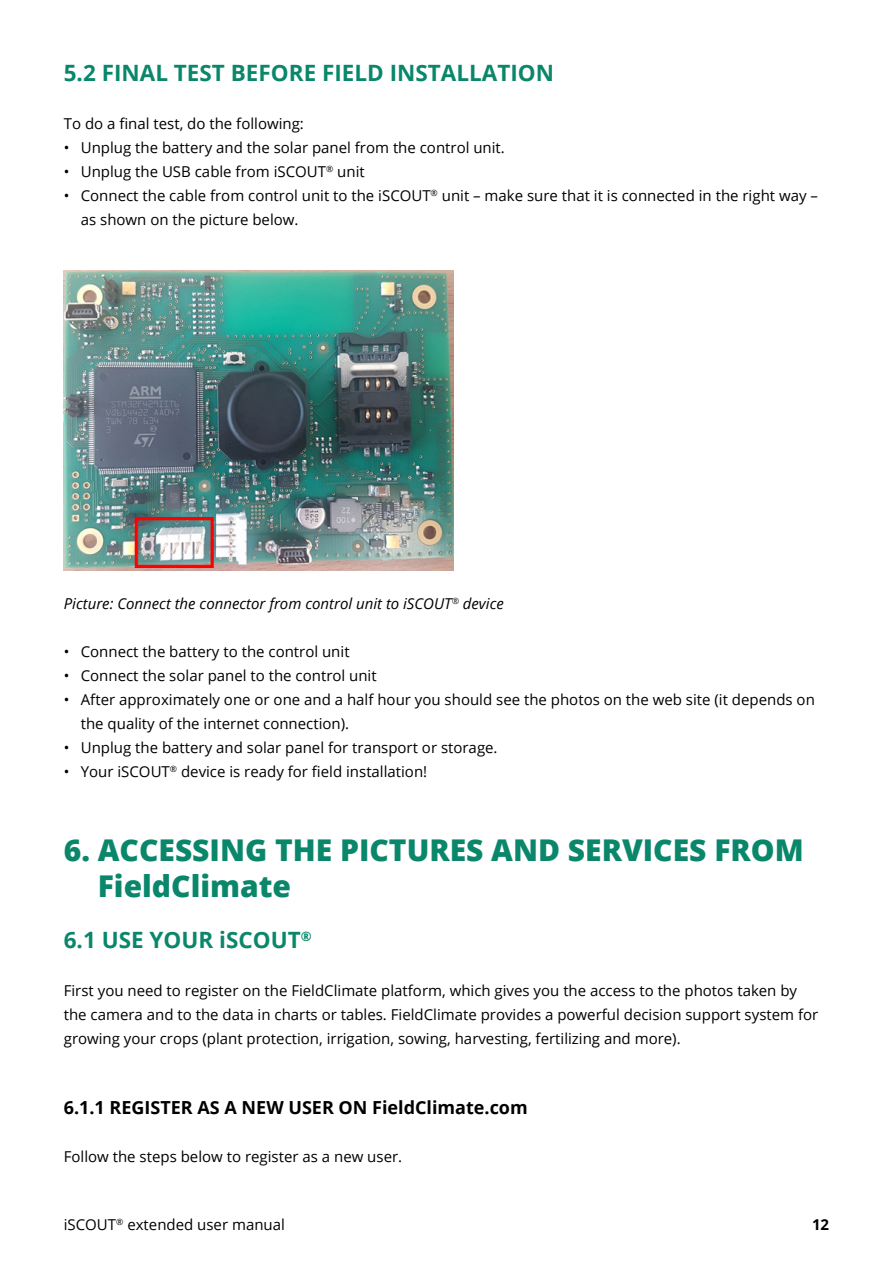
<style>
.page{position:relative;width:893px;height:1263px;background:#fff}
.page>*{position:absolute;margin:0;border:0;box-sizing:border-box;transform-origin:0 0}
.t1{font:800 30px/36px "Open Sans";color:#0a876b}
.t2{font:700 22.5px "Open Sans";color:#0a876b}
.t3{font:700 18px "Open Sans";color:#000}
.t4{font:15px/24px "Open Sans";color:#000}
.t5{font:italic 15px "Open Sans";color:#000}
.t6{font:700 15px "Open Sans";color:#000}
</style>
<div class="page">
<img style="left:64px;top:271px;width:389px;height:299px">
<h2 class="t2" style="left:64px;top:57px;width:492px">5.2 FINAL TEST BEFORE FIELD INSTALLATION</h2>
<p class="t4" style="left:64px;top:111px;width:242px">To do a final test, do the following:</p>
<p class="t4" style="left:64px;top:135px;width:443px">• Unplug the battery and the solar panel from the control unit.</p>
<p class="t4" style="left:64px;top:159px;width:302px">• Unplug the USB cable from iSCOUT<sup>®</sup> unit</p>
<p class="t4" style="left:81px;top:183px;width:739px;text-indent:-17px">• Connect the cable from control unit to the iSCOUT<sup>®</sup> unit – make sure that it is connected in the right way – as shown on the picture below.</p>
<p class="t5" style="left:64px;top:593px;width:442px">Picture: Connect the connector from control unit to iSCOUT<sup>®</sup> device</p>
<p class="t4" style="left:64px;top:639px;width:287px">• Connect the battery to the control unit</p>
<p class="t4" style="left:64px;top:663px;width:314px">• Connect the solar panel to the control unit</p>
<p class="t4" style="left:81px;top:687px;width:736px;text-indent:-17px">• After approximately one or one and a half hour you should see the photos on the web site (it depends on the quality of the internet connection).</p>
<p class="t4" style="left:64px;top:735px;width:435px">• Unplug the battery and solar panel for transport or storage.</p>
<p class="t4" style="left:64px;top:759px;width:365px">• Your iSCOUT<sup>®</sup> device is ready for field installation!</p>
<h1 class="t1" style="left:98px;top:831px;width:707px;text-indent:-34px">6. ACCESSING THE PICTURES AND SERVICES FROM<br>FieldClimate</h1>
<h2 class="t2" style="left:64px;top:924px;width:249px">6.1 USE YOUR iSCOUT<sup>®</sup></h2>
<p class="t4" style="left:64px;top:978px;width:756px">First you need to register on the FieldClimate platform, which gives you the access to the photos taken by the camera and to the data in charts or tables. FieldClimate provides a powerful decision support system for growing your crops (plant protection, irrigation, sowing, harvesting, fertilizing and more).</p>
<p class="t3" style="left:64px;top:1094px;width:465px">6.1.1 REGISTER AS A NEW USER ON FieldClimate.com</p>
<p class="t4" style="left:64px;top:1144px;width:340px">Follow the steps below to register as a new user.</p>
<p class="t4" style="left:64px;top:1212px;width:223px">iSCOUT<sup>®</sup> extended user manual</p>
<p class="t6" style="left:812px;top:1214px;width:19px">12</p>
</div>
